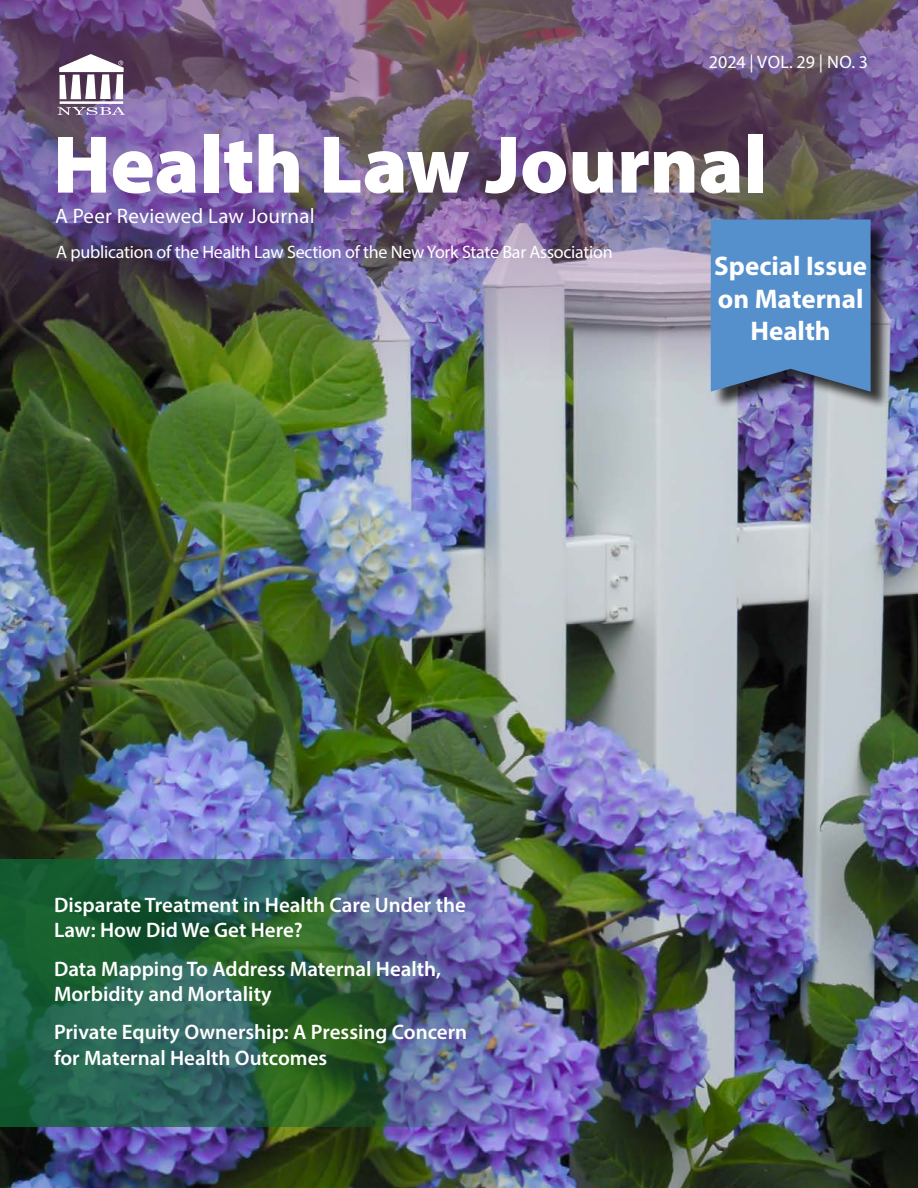
<style>
.page{position:relative;width:918px;height:1188px;background:#fff}
.page>*{position:absolute;margin:0;border:0;box-sizing:border-box;transform-origin:0 0}
.t1{font:900 82.5px "Myriad Pro";letter-spacing:-.005em;color:#fff}
.A_Quote{font:700 27px/32.4px "Myriad Pro";color:#fff;text-align:center}
.t2{font:600 21px/25.2px "Myriad Pro";color:#fff}
.t3{font:21px "Myriad Pro";letter-spacing:.01em;color:#fff}
.t4{font:18px "Myriad Pro";letter-spacing:-.015em;color:#fff}
</style>
<div class="page">
<img style="left:0;top:380px;width:918px;height:808px">
<img style="left:0;top:0;width:918px;height:380px">
<svg style="left:58px;top:107px;width:67px;height:8px"></svg>
<hr style="left:60px;top:101px;width:63px;height:3px;background:#fff">
<svg style="left:59px;top:54px;width:65px;height:45px"></svg>
<img style="left:0;top:860px;width:538px;height:267px">
<div style="left:713px;top:221px;width:177px;height:189px;background:#000;opacity:.75"></div>
<svg style="left:711px;top:220px;width:160px;height:172px;background:#548ac4"></svg>
<p class="t4" style="left:709px;top:51px;width:161px">2024 | VOL. 29 | NO. 3</p>
<p class="t1" style="left:53px;top:110px;width:716px">Health Law Journal</p>
<p class="t3" style="left:55px;top:203px;width:261px">A Peer Reviewed Law Journal</p>
<p class="t4" style="left:56px;top:241px;width:558px">A publication of the Health Law Section of the New York State Bar Association</p>
<p class="A_Quote" style="left:714px;top:249px;width:154px">Special Issue on Maternal<br>Health</p>
<p class="t2" style="left:54px;top:891px;width:414px">Disparate Treatment in Health Care Under the<br>Law: How Did We Get Here?</p>
<p class="t2" style="left:54px;top:955px;width:389px">Data Mapping To Address Maternal Health,<br>Morbidity and Mortality</p>
<p class="t2" style="left:54px;top:1019px;width:415px">Private Equity Ownership: A Pressing Concern for Maternal Health Outcomes</p>
</div>
